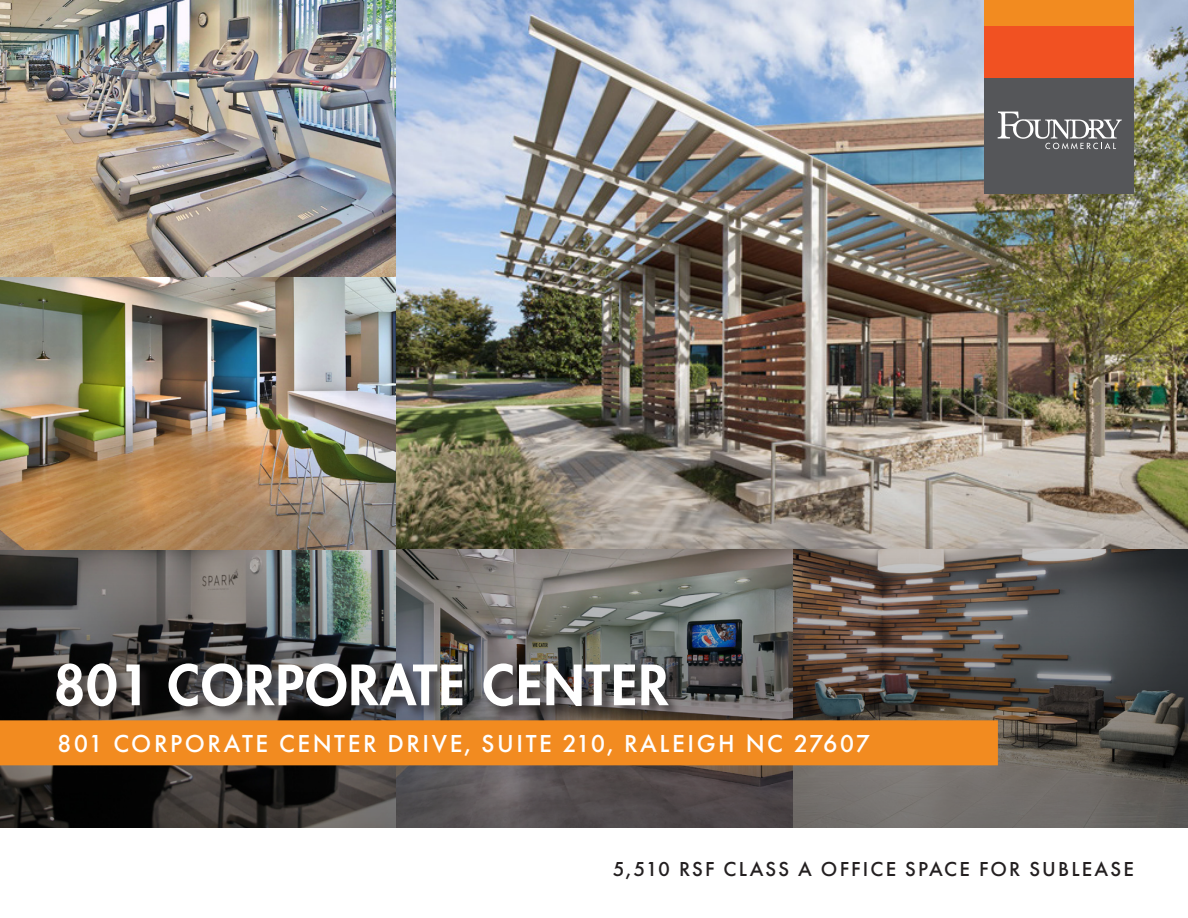
<style>
.page{position:relative;width:1188px;height:918px;background:#fff}
.page>*{position:absolute;margin:0;border:0;box-sizing:border-box;transform-origin:0 0}
.t1{font:800 54px "Futura Std";letter-spacing:.02em;color:#fff}
.Section_Headings{font:500 25.5px "Futura PT";letter-spacing:.1em;color:#fff}
.t2{font:500 21px "Futura PT";letter-spacing:.1em;color:#231f20}
</style>
<div class="page">
<img style="left:396px;top:0;width:792px;height:357px">
<img style="left:0;top:277px;width:396px;height:80px">
<img style="left:0;top:1px;width:396px;height:276px">
<div style="left:984px;top:78px;width:150px;height:116px;background:#555659"></div>
<div style="left:984px;top:0;width:150px;height:26px;background:#f28b20"></div>
<div style="left:984px;top:26px;width:150px;height:52px;background:#f15122"></div>
<svg style="left:998px;top:112px;width:124px;height:37px"></svg>
<img style="left:0;top:357px;width:1188px;height:471px">
<div style="left:0;top:720px;width:998px;height:45px;background:#f28b20"></div>
<div style="left:55px;top:662px;width:628px;height:59px;background:#231f20;opacity:.75"></div>
<p class="t1" style="left:54px;top:651px;width:616px">801 CORPORATE CENTER</p>
<p class="Section_Headings" style="left:57px;top:728px;width:815px">801 CORPORATE CENTER DRIVE, SUITE 210, RALEIGH NC 27607</p>
<p class="t2" style="left:613px;top:856px;width:523px">5,510 RSF CLASS A OFFICE SPACE FOR SUBLEASE</p>
</div>
